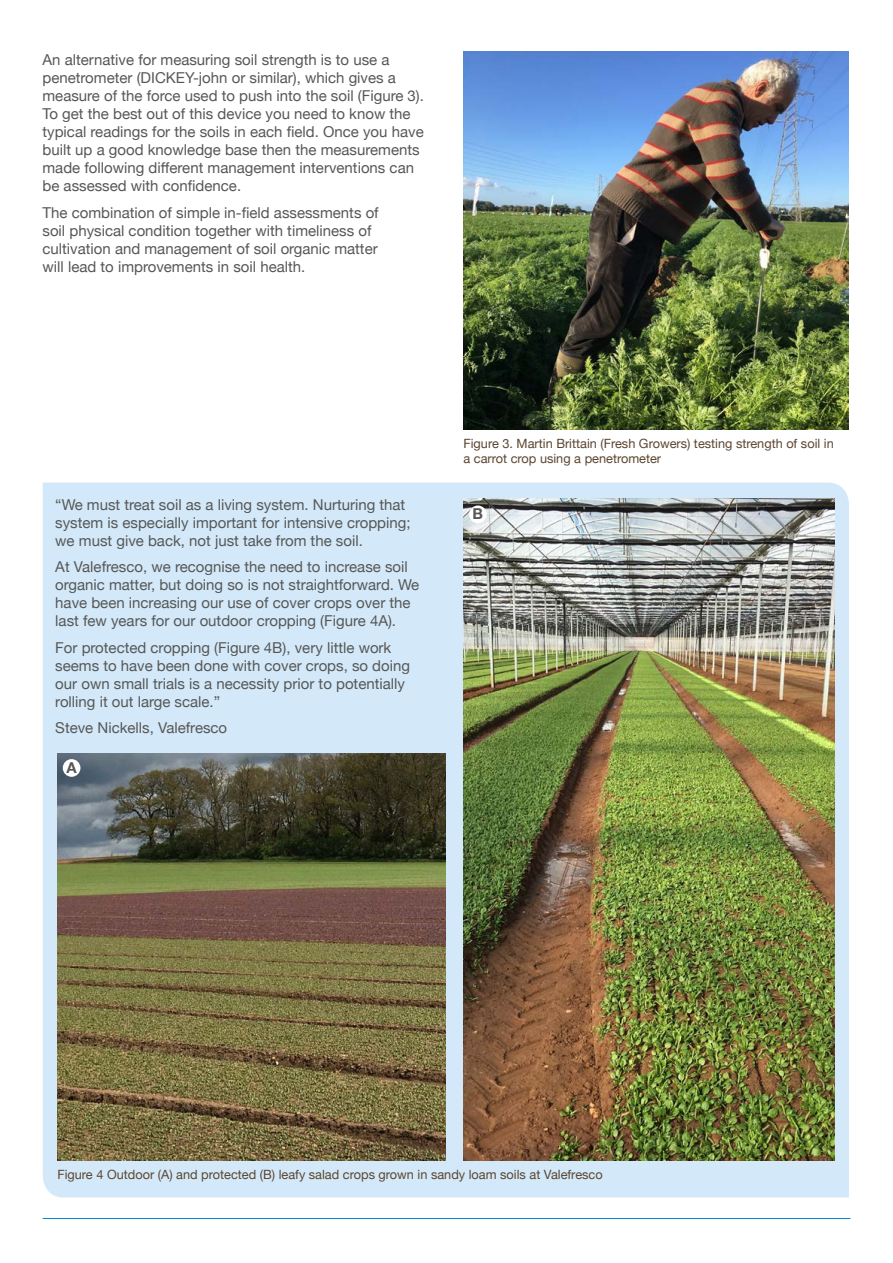
<style>
.page{position:relative;width:893px;height:1263px;background:#fff}
.page>*{position:absolute;margin:0;border:0;box-sizing:border-box;transform-origin:0 0}
.MAIN_BODY{font:15px/18px "Helvetica Neue";color:#575756}
.MAIN_BODY-2{font:700 15px "Helvetica Neue";color:#575756}
.MAIN_CAPTION{font:12.75px/15.3px "Helvetica Neue";color:#5c4530}
</style>
<div class="page">
<hr style="left:43px;top:1218px;width:807px;height:1px;background:#0090d4">
<div style="left:43px;top:483px;width:806px;height:714px;background:#d3e9f9"></div>
<img style="left:463px;top:51px;width:386px;height:378px">
<img style="left:57px;top:754px;width:389px;height:407px">
<img style="left:463px;top:499px;width:371px;height:662px">
<div style="left:63px;top:759px;width:17px;height:18px;background:#fff;border-radius:50%"></div>
<div style="left:469px;top:505px;width:18px;height:18px;background:#fff;border-radius:50%"></div>
<p class="MAIN_BODY" style="left:43px;top:52px;width:383px">An alternative for measuring soil strength is to use a penetrometer (DICKEY-john or similar), which gives a measure of the force used to push into the soil (Figure 3).<br>To get the best out of this device you need to know the typical readings for the soils in each field. Once you have built up a good knowledge base then the measurements made following different management interventions can be assessed with confidence.</p>
<p class="MAIN_BODY" style="left:43px;top:204px;width:338px">The combination of simple in-field assessments of soil physical condition together with timeliness of cultivation and management of soil organic matter will lead to improvements in soil health.</p>
<p class="MAIN_BODY" style="left:55px;top:496px;width:357px">“We must treat soil as a living system. Nurturing that system is especially important for intensive cropping; we must give back, not just take from the soil.</p>
<p class="MAIN_BODY" style="left:55px;top:559px;width:366px">At Valefresco, we recognise the need to increase soil organic matter, but doing so is not straightforward. We have been increasing our use of cover crops over the last few years for our outdoor cropping (Figure 4A).</p>
<p class="MAIN_BODY" style="left:55px;top:639px;width:356px">For protected cropping (Figure 4B), very little work seems to have been done with cover crops, so doing our own small trials is a necessity prior to potentially rolling it out large scale.”</p>
<p class="MAIN_BODY" style="left:55px;top:720px;width:173px">Steve Nickells, Valefresco</p>
<p class="MAIN_BODY-2" style="left:66px;top:756px;width:12px">A</p>
<p class="MAIN_CAPTION" style="left:463px;top:437px;width:372px">Figure 3. Martin Brittain (Fresh Growers) testing strength of soil in a carrot crop using a penetrometer</p>
<p class="MAIN_BODY-2" style="left:473px;top:502px;width:12px">B</p>
<p class="MAIN_CAPTION" style="left:57px;top:1168px;width:547px">Figure 4 Outdoor (A) and protected (B) leafy salad crops grown in sandy loam soils at Valefresco</p>
</div>
